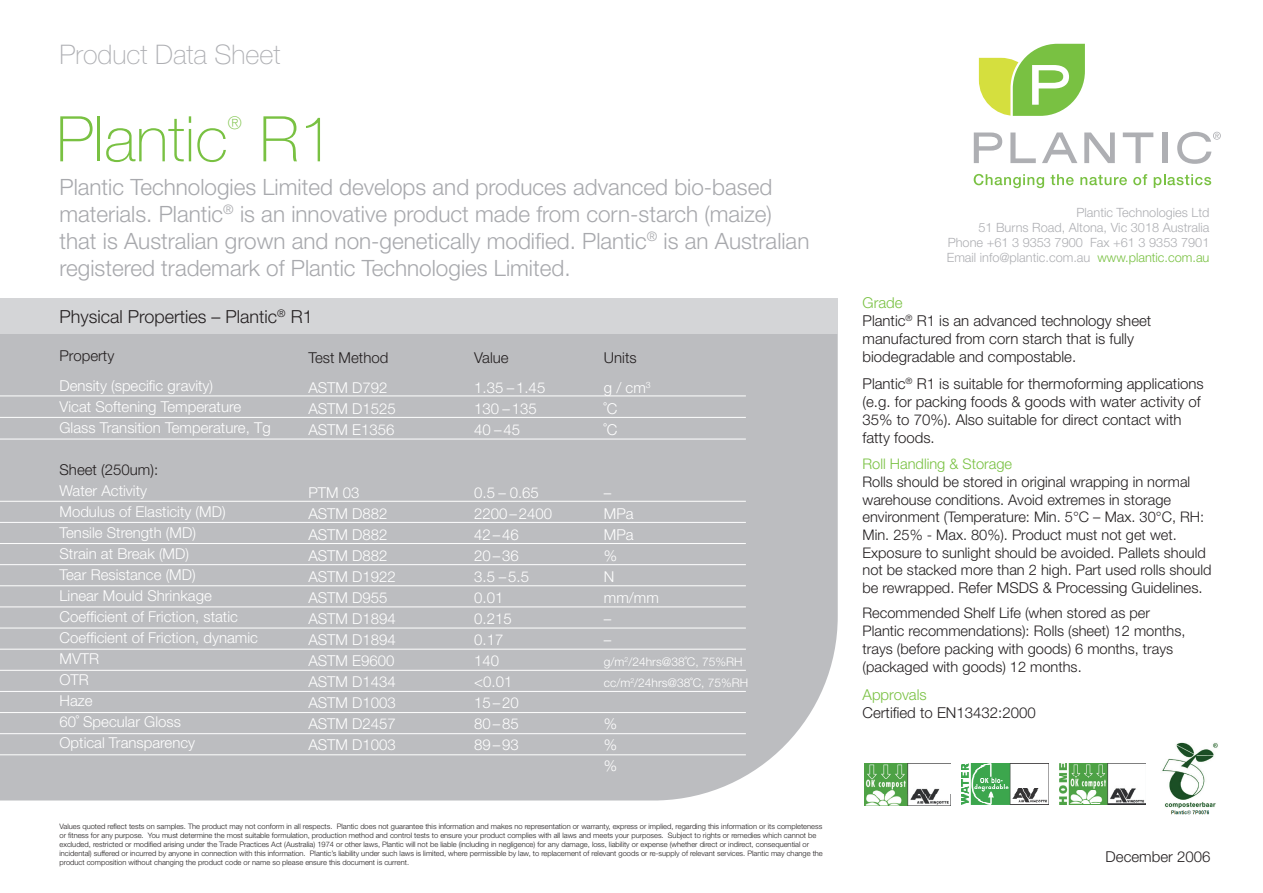
<style>
.page{position:relative;width:1263px;height:893px;background:#fff}
.page>*{position:absolute;margin:0;border:0;box-sizing:border-box;transform-origin:0 0}
.t1{font:100 63px "Helvetica Neue";color:#79c142}
.t2{font:100 27px "Helvetica Neue";color:#aeafb3}
.t3{font:300 22.5px/27px "Helvetica Neue";color:#a8a9ad}
.t4{font:300 18px "Helvetica Neue";color:#231f20}
.t5{font:100 17.55px "Helvetica Neue";color:#79c142}
.t6{font:300 15px/21px "Helvetica Neue";color:#fff}
.t7{font:300 15px/18px "Helvetica Neue";color:#231f20}
.t8{font:300 15px "Helvetica Neue";color:#79c142}
.t9{font:300 14.7px/17.7px "Helvetica Neue";color:#231f20}
.t10{font:300 14.7px "Helvetica Neue";color:#79c142}
.t11{font:300 12.75px/15px "Helvetica Neue";color:#aeafb3;text-align:right}
.t12{font:300 12px/21px "Helvetica Neue";color:#fff}
.t13{font:300 7.5px/9px "Helvetica Neue";color:#231f20}
.s1{color:#fff}
.s2{color:#79c142}
.s3{font-size:14.7px}
</style>
<div class="page">
<div style="left:0;top:334px;width:838px;height:466px;background:#bcbdc0"></div>
<div style="left:0;top:299px;width:838px;height:35px;background:#d4d5d7"></div>
<svg style="left:974px;top:133px;width:28px;height:30px"></svg>
<svg style="left:1010px;top:133px;width:26px;height:30px"></svg>
<svg style="left:1042px;top:133px;width:35px;height:30px"></svg>
<svg style="left:1084px;top:133px;width:31px;height:30px"></svg>
<svg style="left:1123px;top:133px;width:30px;height:30px"></svg>
<div style="left:1162px;top:133px;width:5px;height:30px;background:#aeafb3"></div>
<svg style="left:974px;top:174px;width:70px;height:14px"></svg>
<svg style="left:1050px;top:174px;width:24px;height:11px"></svg>
<svg style="left:1080px;top:175px;width:47px;height:10px"></svg>
<svg style="left:1133px;top:174px;width:14px;height:11px"></svg>
<svg style="left:1154px;top:174px;width:57px;height:14px"></svg>
<svg style="left:1177px;top:132px;width:44px;height:32px"></svg>
<svg style="left:979px;top:43px;width:106px;height:73px"></svg>
<img style="left:864px;top:763px;width:87px;height:42px">
<img style="left:962px;top:763px;width:86px;height:42px">
<img style="left:1059px;top:763px;width:86px;height:42px">
<img style="left:1162px;top:742px;width:56px;height:73px">
<hr style="left:0;top:396px;width:746px;height:1px;background:#fff">
<hr style="left:0;top:417px;width:746px;height:1px;background:#fff">
<hr style="left:0;top:439px;width:746px;height:1px;background:#fff">
<hr style="left:0;top:501px;width:746px;height:1px;background:#fff">
<hr style="left:0;top:522px;width:746px;height:1px;background:#fff">
<hr style="left:0;top:543px;width:746px;height:1px;background:#fff">
<hr style="left:0;top:564px;width:746px;height:1px;background:#fff">
<hr style="left:0;top:585px;width:746px;height:1px;background:#fff">
<hr style="left:0;top:607px;width:746px;height:1px;background:#fff">
<hr style="left:0;top:628px;width:746px;height:1px;background:#fff">
<hr style="left:0;top:649px;width:746px;height:1px;background:#fff">
<hr style="left:0;top:670px;width:746px;height:1px;background:#fff">
<hr style="left:0;top:691px;width:746px;height:1px;background:#fff">
<hr style="left:0;top:712px;width:746px;height:1px;background:#fff">
<hr style="left:0;top:733px;width:746px;height:1px;background:#fff">
<hr style="left:0;top:754px;width:746px;height:1px;background:#fff">
<h2 class="t2" style="left:60px;top:39px;width:223px">Product Data Sheet</h2>
<h1 class="t1" style="left:56px;top:103px;width:173px">Plantic</h1>
<h3 class="t5" style="left:228px;top:113px;width:15px">®</h3>
<h1 class="t1" style="left:259px;top:103px;width:76px">R1</h1>
<p class="t3" style="left:60px;top:173px;width:751px">Plantic Technologies Limited develops and produces advanced bio-based materials. Plantic<sup>®</sup> is an innovative product made from corn-starch (maize) that is Australian grown and non-genetically modified. Plantic<sup>®</sup> is an Australian registered trademark of Plantic Technologies Limited.</p>
<h3 class="t4" style="left:60px;top:306px;width:255px">Physical Properties – Plantic<sup>®</sup> R1</h3>
<h3 class="t7" style="left:60px;top:347px;width:56px">Property</h3>
<h3 class="t6" style="left:60px;top:375px;width:213px">Density (specific gravity)<br>Vicat Softening Temperature<br>Glass Transition Temperature, Tg</h3>
<h3 class="t7" style="left:60px;top:460px;width:100px">Sheet (250um):</h3>
<p class="t6" style="left:60px;top:480px;width:200px">Water Activity<br>Modulus of Elasticity (MD)<br>Tensile Strength (MD)<br>Strain at Break (MD)<br>Tear Resistance (MD)<br>Linear Mould Shrinkage<br>Coefficient of Friction, static<br>Coefficient of Friction, dynamic<br>MVTR<br>OTR<br>Haze<br>60˚ Specular Gloss<br>Optical Transparency</p>
<h3 class="t7" style="left:308px;top:349px;width:82px">Test Method</h3>
<h3 class="t6" style="left:308px;top:377px;width:89px">ASTM D792<br>ASTM D1525<br>ASTM E1356</h3>
<h3 class="t6" style="left:308px;top:482px;width:89px">PTM 03<br>ASTM D882<br>ASTM D882<br>ASTM D882<br>ASTM D1922<br>ASTM D955<br>ASTM D1894<br>ASTM D1894<br>ASTM E9600<br>ASTM D1434<br>ASTM D1003<br>ASTM D2457<br>ASTM D1003</h3>
<h3 class="t7" style="left:474px;top:349px;width:36px">Value</h3>
<h3 class="t6" style="left:474px;top:377px;width:73px">1.35 –1.45<br>130 –135<br>40 –45</h3>
<h3 class="t6" style="left:474px;top:482px;width:79px">0.5 – 0.65<br>2200–2400<br>42–46<br>20–36<br>3.5 –5.5<br>0.01<br>0.215<br>0.17<br>140<br>&lt;0.01<br>15–20<br>80–85<br>89–93</h3>
<h3 class="t7" style="left:604px;top:343px;width:48px;line-height:29.5px">Units<br><span class="s1">g / cm</span><sup>3</sup></h3>
<h3 class="t6" style="left:604px;top:398px;width:15px">˚C ˚C</h3>
<h3 class="t6" style="left:604px;top:482px;width:56px">–<br>MPa<br>MPa<br>%<br>N mm/mm –<br>–</h3>
<h3 class="t12" style="left:604px;top:651px;width:146px">g/m<sup>2</sup>/24hrs@38˚C, 75%RH cc/m<sup>2</sup>/24hrs@38˚C, 75%RH</h3>
<h3 class="t6" style="left:604px;top:713px;width:15px;text-align:justify">% % %</h3>
<p class="t13" style="left:60px;top:822px;width:765px">Values quoted reflect tests on samples. The product may not conform in all respects. Plantic does not guarantee this information and makes no representation or warranty, express or implied, regarding this information or its completeness or fitness for any purpose. You must determine the most suitable formulation, production method and control tests to ensure your product complies with all laws and meets your purposes. Subject to rights or remedies which cannot be excluded, restricted or modified arising under the Trade Practices Act (Australia) 1974 or other laws, Plantic will not be liable (including in negligence) for any damage, loss, liability or expense (whether direct or indirect, consequential or incidental) suffered or incurred by anyone in connection with this information. Plantic’s liability under such laws is limited, where permissible by law, to replacement of relevant goods or re-supply of relevant services. Plantic may change the product composition without changing the product code or name so please ensure this document is current.</p>
<h3 class="t11" style="left:947px;top:204px;width:264px">Plantic Technologies Ltd<br>51 Burns Road, Altona, Vic 3018 Australia Phone +61 3 9353 7900 Fax +61 3 9353 7901<br>Email info@plantic.com.au <span class="s2">www.plantic.com.au</span></h3>
<h3 class="t7" style="left:862px;top:294px;width:290px"><span class="s2">Grade<br></span>Plantic<sup>®</sup> R1 is an advanced technology sheet manufactured from corn starch that is fully biodegradable and compostable.</h3>
<h3 class="t7" style="left:862px;top:374px;width:343px">Plantic<sup>®</sup> R1 is suitable for thermoforming applications (e.g. for packing foods &amp; goods with water activity of 35% to 70%). Also suitable for direct contact with fatty foods.</h3>
<h3 class="t10" style="left:862px;top:455px;width:151px">Roll Handling &amp; Storage</h3>
<p class="t9" style="left:862px;top:473px;width:350px">Rolls should be stored in original wrapping in normal warehouse conditions. Avoid extremes in storage environment (Temperature: Min. 5°C – Max. 30°C, RH:<br>Min. 25% - Max. 80%). Product must not get wet.<br>Exposure to sunlight should be avoided. Pallets should not be stacked more than 2 high. Part used rolls should</p>
<h3 class="t7" style="left:862px;top:578px;width:342px"><span class="s3">be rewrapped.</span> Refer MSDS &amp; Processing Guidelines.</h3>
<h3 class="t9" style="left:862px;top:604px;width:324px">Recommended Shelf Life (when stored as per Plantic recommendations): Rolls (sheet) 12 months, trays (before packing with goods) 6 months, trays (packaged with goods) 12 months.</h3>
<h3 class="t8" style="left:862px;top:685px;width:66px">Approvals</h3>
<h3 class="t7" style="left:862px;top:703px;width:175px">Certified to EN13432:2000</h3>
<h3 class="t7" style="left:1106px;top:848px;width:106px">December 2006</h3>
</div>
